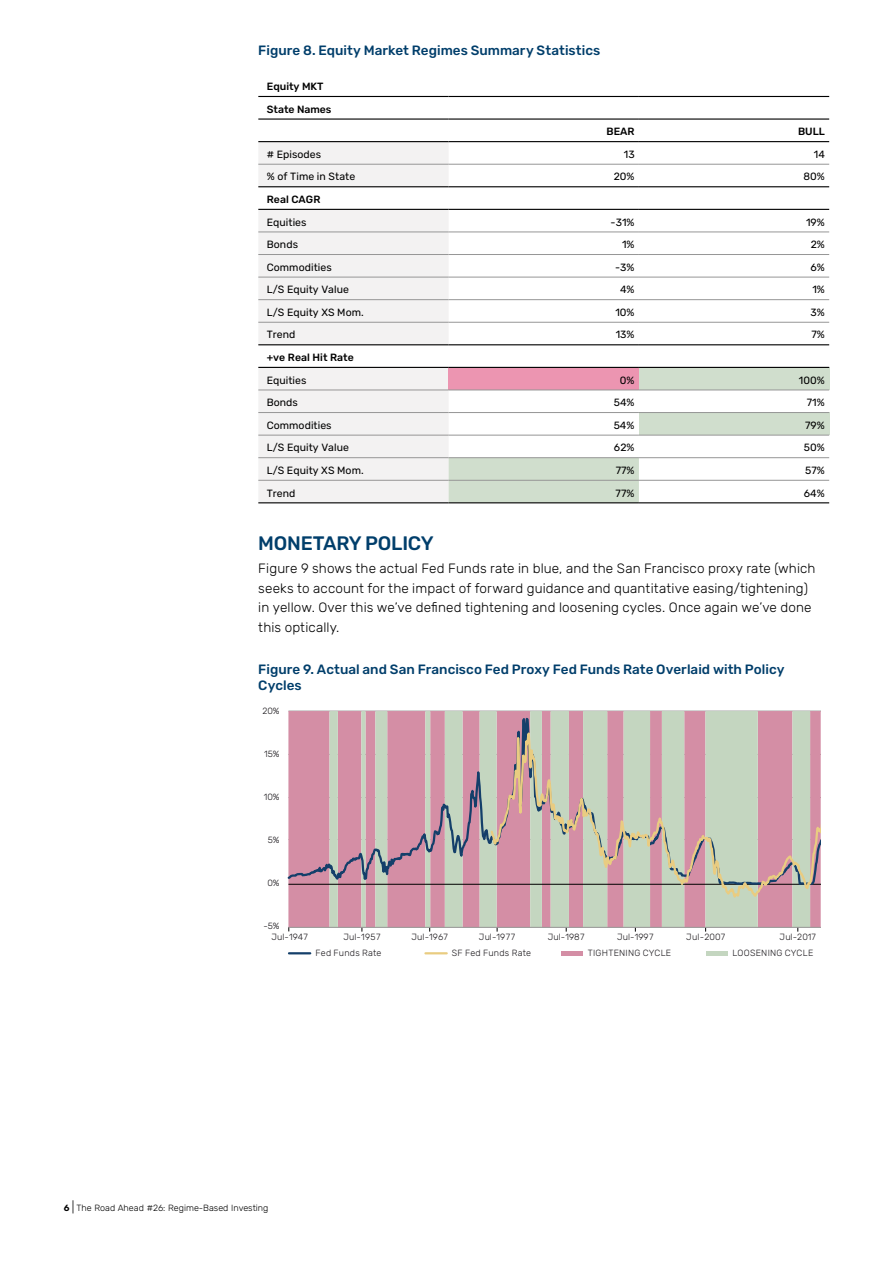
<style>
.page{position:relative;width:893px;height:1263px;background:#fff}
.page>*{position:absolute;margin:0;border:0;box-sizing:border-box;transform-origin:0 0}
.t1{font:500 19.5px "Rubik";letter-spacing:-.01em;color:#003e6b}
.t2{font:300 13.5px/19.5px "Rubik";letter-spacing:.01em;color:#000}
.t3{font:500 13.5px/16.5px "Rubik";color:#003e6b}
.t4{font:10.5px "Rubik";letter-spacing:.005em;color:#000}
.t5{font:500 10.5px/22.5px "Rubik";color:#000}
.t6{font:300 9px "Rubik";letter-spacing:.02em;color:#1b181c}
.t7{font:300 9px "Rubik";color:#000}
.s1{font-weight:600}
.s2{font-size:12px}
</style>
<div class="page">
<svg style="left:258px;top:95px;width:381px;height:340px"></svg>
<svg style="left:639px;top:95px;width:190px;height:385px"></svg>
<svg style="left:258px;top:142px;width:191px;height:360px;fill:#f3f2f2"></svg>
<div style="left:449px;top:367px;width:190px;height:23px;background:#ec95b1"></div>
<div style="left:639px;top:367px;width:190px;height:23px;background:#d0decd"></div>
<div style="left:639px;top:412px;width:190px;height:23px;background:#d0decd"></div>
<div style="left:449px;top:458px;width:190px;height:44px;background:#d0decd"></div>
<hr style="left:258px;top:164px;width:191px;height:1px;background:#969696">
<hr style="left:449px;top:164px;width:190px;height:1px;background:#969696">
<hr style="left:639px;top:164px;width:190px;height:1px;background:#969696">
<hr style="left:258px;top:232px;width:191px;height:1px;background:#969696">
<hr style="left:449px;top:232px;width:190px;height:1px;background:#969696">
<hr style="left:258px;top:254px;width:191px;height:1px;background:#969696">
<hr style="left:449px;top:254px;width:190px;height:1px;background:#969696">
<hr style="left:258px;top:277px;width:191px;height:1px;background:#969696">
<hr style="left:449px;top:277px;width:190px;height:1px;background:#969696">
<hr style="left:258px;top:299px;width:191px;height:1px;background:#969696">
<hr style="left:449px;top:299px;width:190px;height:1px;background:#969696">
<hr style="left:258px;top:322px;width:191px;height:1px;background:#969696">
<hr style="left:449px;top:322px;width:190px;height:1px;background:#969696">
<hr style="left:258px;top:390px;width:191px;height:1px;background:#969696">
<hr style="left:449px;top:390px;width:190px;height:1px;background:#969696">
<hr style="left:258px;top:412px;width:191px;height:1px;background:#969696">
<hr style="left:449px;top:412px;width:190px;height:1px;background:#969696">
<hr style="left:258px;top:435px;width:191px;height:1px;background:#969696">
<hr style="left:449px;top:435px;width:190px;height:1px;background:#969696">
<hr style="left:258px;top:457px;width:191px;height:1px;background:#969696">
<hr style="left:449px;top:457px;width:190px;height:1px;background:#969696">
<hr style="left:258px;top:480px;width:191px;height:1px;background:#969696">
<hr style="left:449px;top:480px;width:190px;height:1px;background:#969696">
<hr style="left:639px;top:232px;width:190px;height:1px;background:#969696">
<hr style="left:639px;top:254px;width:190px;height:1px;background:#969696">
<hr style="left:639px;top:277px;width:190px;height:1px;background:#969696">
<hr style="left:639px;top:299px;width:190px;height:1px;background:#969696">
<hr style="left:639px;top:322px;width:190px;height:1px;background:#969696">
<hr style="left:639px;top:390px;width:190px;height:1px;background:#969696">
<hr style="left:639px;top:412px;width:190px;height:1px;background:#969696">
<hr style="left:639px;top:435px;width:190px;height:1px;background:#969696">
<hr style="left:639px;top:457px;width:190px;height:1px;background:#969696">
<hr style="left:639px;top:480px;width:190px;height:1px;background:#969696">
<hr style="left:258px;top:118px;width:191px;height:2px;background:#000">
<hr style="left:449px;top:118px;width:190px;height:2px;background:#000">
<hr style="left:639px;top:118px;width:190px;height:2px;background:#000">
<hr style="left:258px;top:141px;width:191px;height:1px;background:#000">
<hr style="left:449px;top:141px;width:190px;height:1px;background:#000">
<hr style="left:639px;top:141px;width:190px;height:1px;background:#000">
<hr style="left:258px;top:344px;width:191px;height:1px;background:#000">
<hr style="left:449px;top:344px;width:190px;height:1px;background:#000">
<hr style="left:639px;top:344px;width:190px;height:1px;background:#000">
<hr style="left:258px;top:186px;width:191px;height:1px;background:#000">
<hr style="left:449px;top:186px;width:190px;height:1px;background:#000">
<hr style="left:639px;top:186px;width:190px;height:1px;background:#000">
<hr style="left:258px;top:209px;width:191px;height:1px;background:#000">
<hr style="left:449px;top:209px;width:190px;height:1px;background:#000">
<hr style="left:639px;top:209px;width:190px;height:1px;background:#000">
<hr style="left:258px;top:502px;width:191px;height:1px;background:#000">
<hr style="left:449px;top:502px;width:190px;height:1px;background:#000">
<hr style="left:639px;top:502px;width:190px;height:1px;background:#000">
<hr style="left:258px;top:367px;width:191px;height:1px;background:#000">
<hr style="left:449px;top:367px;width:190px;height:1px;background:#000">
<hr style="left:639px;top:367px;width:190px;height:1px;background:#000">
<hr style="left:258px;top:96px;width:191px;height:1px;background:#000">
<hr style="left:449px;top:96px;width:190px;height:1px;background:#000">
<hr style="left:639px;top:96px;width:190px;height:1px;background:#000">
<hr style="left:289px;top:952px;width:21px;height:2px;background:#143f6a">
<hr style="left:425px;top:952px;width:22px;height:2px;background:#e9cc81">
<hr style="left:561px;top:952px;width:22px;height:4px;background:#d48ea5">
<hr style="left:706px;top:952px;width:21px;height:4px;background:#c4d6c0">
<svg style="left:329px;top:896px;width:481px;height:31px;background:#ccb1b2"></svg>
<svg style="left:287px;top:710px;width:202px;height:186px;background:#c79faa"></svg>
<hr style="left:288px;top:927px;width:533px;height:1px;background:#969696">
<svg style="left:489px;top:710px;width:332px;height:193px;background:#c8b4b0"></svg>
<p class="t3" style="left:258px;top:43px;width:344px">Figure 8. Equity Market Regimes Summary Statistics</p>
<p class="t5" style="left:267px;top:76px;width:66px">Equity MKT<br>State Names</p>
<p class="t5" style="left:607px;top:121px;width:30px">BEAR</p>
<p class="t5" style="left:798px;top:121px;width:28px">BULL</p>
<p class="t4" style="left:267px;top:147px;width:56px"># Episodes</p>
<p class="t4" style="left:624px;top:147px;width:12px">13</p>
<p class="t4" style="left:814px;top:147px;width:13px">14</p>
<p class="t4" style="left:267px;top:169px;width:90px">% of Time in State</p>
<p class="t4" style="left:614px;top:169px;width:22px">20%</p>
<p class="t4" style="left:803px;top:169px;width:23px">80%</p>
<p class="t5" style="left:267px;top:189px;width:55px">Real CAGR</p>
<p class="t4" style="left:267px;top:214px;width:41px">Equities</p>
<p class="t4" style="left:611px;top:214px;width:26px">-31%</p>
<p class="t4" style="left:806px;top:214px;width:20px">19%</p>
<p class="t4" style="left:267px;top:237px;width:33px">Bonds</p>
<p class="t4" style="left:622px;top:237px;width:14px">1%</p>
<p class="t4" style="left:811px;top:237px;width:16px">2%</p>
<p class="t4" style="left:267px;top:259px;width:66px">Commodities</p>
<p class="t4" style="left:615px;top:259px;width:21px">-3%</p>
<p class="t4" style="left:810px;top:259px;width:16px">6%</p>
<p class="t4" style="left:267px;top:282px;width:84px">L/S Equity Value</p>
<p class="t4" style="left:620px;top:282px;width:16px">4%</p>
<p class="t4" style="left:812px;top:282px;width:14px">1%</p>
<p class="t4" style="left:267px;top:305px;width:99px">L/S Equity XS Mom.</p>
<p class="t4" style="left:615px;top:305px;width:21px">10%</p>
<p class="t4" style="left:810px;top:305px;width:16px">3%</p>
<p class="t4" style="left:267px;top:327px;width:30px">Trend</p>
<p class="t4" style="left:616px;top:327px;width:20px">13%</p>
<p class="t4" style="left:811px;top:327px;width:15px">7%</p>
<p class="t5" style="left:267px;top:347px;width:89px">+ve Real Hit Rate</p>
<p class="t4" style="left:267px;top:372px;width:41px">Equities</p>
<p class="t4" style="left:620px;top:372px;width:16px">0%</p>
<p class="t4" style="left:799px;top:372px;width:27px">100%</p>
<p class="t4" style="left:267px;top:395px;width:33px">Bonds</p>
<p class="t4" style="left:614px;top:395px;width:22px">54%</p>
<p class="t4" style="left:807px;top:395px;width:19px">71%</p>
<p class="t4" style="left:267px;top:417px;width:66px">Commodities</p>
<p class="t4" style="left:614px;top:417px;width:22px">54%</p>
<p class="t4" style="left:805px;top:417px;width:21px">79%</p>
<p class="t4" style="left:267px;top:440px;width:84px">L/S Equity Value</p>
<p class="t4" style="left:614px;top:440px;width:22px">62%</p>
<p class="t4" style="left:804px;top:440px;width:22px">50%</p>
<p class="t4" style="left:267px;top:463px;width:99px">L/S Equity XS Mom.</p>
<p class="t4" style="left:616px;top:463px;width:20px">77%</p>
<p class="t4" style="left:805px;top:463px;width:21px">57%</p>
<p class="t4" style="left:267px;top:485px;width:30px">Trend</p>
<p class="t4" style="left:616px;top:485px;width:20px">77%</p>
<p class="t4" style="left:804px;top:485px;width:22px">64%</p>
<h1 class="t1" style="left:258px;top:528px;width:177px">MONETARY POLICY</h1>
<p class="t2" style="left:258px;top:560px;width:559px">Figure 9 shows the actual Fed Funds rate in blue, and the San Francisco proxy rate (which seeks to account for the impact of forward guidance and quantitative easing/tightening) in yellow. Over this we’ve defined tightening and loosening cycles. Once again we’ve done this optically.</p>
<p class="t3" style="left:258px;top:662px;width:528px">Figure 9. Actual and San Francisco Fed Proxy Fed Funds Rate Overlaid with Policy<br>Cycles</p>
<p class="t6" style="left:262px;top:705px;width:19px">20%</p>
<p class="t6" style="left:264px;top:748px;width:17px">15%</p>
<p class="t6" style="left:264px;top:790px;width:17px">10%</p>
<p class="t6" style="left:268px;top:833px;width:13px">5%</p>
<p class="t6" style="left:267px;top:876px;width:14px">0%</p>
<p class="t6" style="left:263px;top:919px;width:18px">-5%</p>
<p class="t6" style="left:271px;top:930px;width:38px">Jul-1947</p>
<p class="t6" style="left:343px;top:930px;width:39px">Jul-1957</p>
<p class="t6" style="left:412px;top:930px;width:38px">Jul-1967</p>
<p class="t6" style="left:479px;top:930px;width:38px">Jul-1977</p>
<p class="t6" style="left:548px;top:930px;width:38px">Jul-1987</p>
<p class="t6" style="left:617px;top:930px;width:38px">Jul-1997</p>
<p class="t6" style="left:686px;top:930px;width:40px">Jul-2007</p>
<p class="t6" style="left:780px;top:930px;width:38px">Jul-2017</p>
<p class="t6" style="left:315px;top:946px;width:68px">Fed Funds Rate</p>
<p class="t6" style="left:452px;top:946px;width:81px">SF Fed Funds Rate</p>
<p class="t6" style="left:588px;top:947px;width:85px">TIGHTENING CYCLE</p>
<p class="t6" style="left:732px;top:947px;width:82px">LOOSENING CYCLE</p>
<p class="t7" style="left:64px;top:1201px;width:206px"><span class="s1">6</span> <span class="s2">|</span> The Road Ahead #26: Regime-Based Investing</p>
</div>
